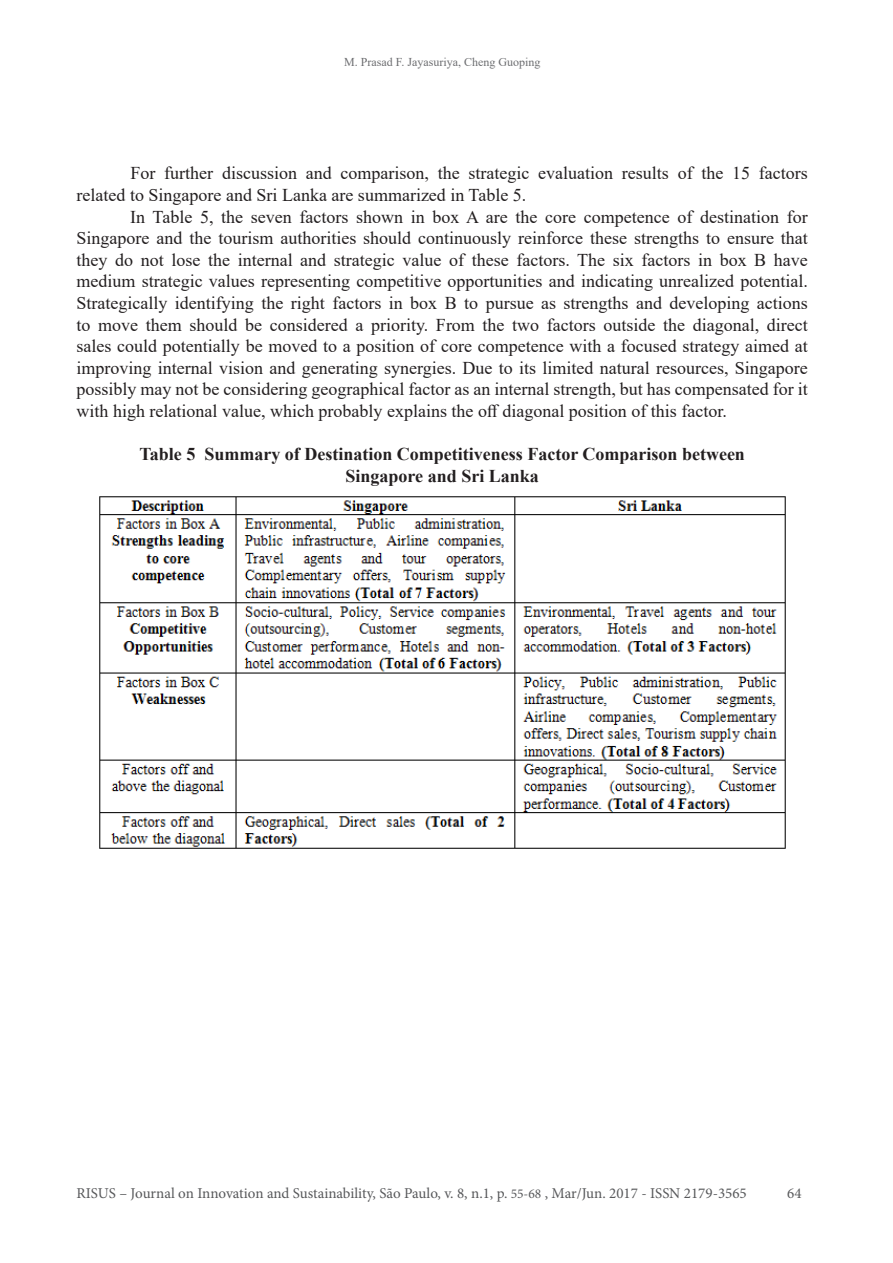
<style>
.page{position:relative;width:893px;height:1263px;background:#fff}
.page>*{position:absolute;margin:0;border:0;box-sizing:border-box;transform-origin:0 0}
.t1{font:18px/21.6px "Times New Roman";color:#231f20}
.t2{font:700 18px "Times New Roman";color:#231f20}
.t3{font:15px "Minion Pro";color:#57585a}
.t4{font:12px "Times New Roman";color:#6c6d70}
.s1{font-size:13.5px}
</style>
<div class="page">
<img style="left:99px;top:496px;width:687px;height:353px">
<p class="t4" style="left:344px;top:53px;width:198px">M. Prasad F. Jayasuriya, Cheng Guoping</p>
<p class="t1" style="left:131px;top:162px;width:679px">For further discussion and comparison, the strategic evaluation results of the 15 factors</p>
<p class="t1" style="left:77px;top:184px;width:451px">related to Singapore and Sri Lanka are summarized in Table 5.</p>
<p class="t1" style="left:130px;top:205px;width:679px">In Table 5, the seven factors shown in box A are the core competence of destination for</p>
<p class="t1" style="left:77px;top:227px;width:733px">Singapore and the tourism authorities should continuously reinforce these strengths to ensure that they do not lose the internal and strategic value of these factors. The six factors in box B have</p>
<p class="t1" style="left:77px;top:270px;width:733px">medium strategic values representing competitive opportunities and indicating unrealized potential.</p>
<p class="t1" style="left:77px;top:292px;width:733px">Strategically identifying the right factors in box B to pursue as strengths and developing actions to move them should be considered a priority. From the two factors outside the diagonal, direct</p>
<p class="t1" style="left:77px;top:335px;width:733px">sales could potentially be moved to a position of core competence with a focused strategy aimed at</p>
<p class="t1" style="left:77px;top:356px;width:733px;text-align:justify">improving internal vision and generating synergies. Due to its limited natural resources, Singapore possibly may not be considering geographical factor as an internal strength, but has compensated for it with high relational value, which probably explains the off diagonal position of this factor.</p>
<p class="t2" style="left:139px;top:441px;width:607px">Table 5 Summary of Destination Competitiveness Factor Comparison between</p>
<p class="t2" style="left:346px;top:463px;width:195px">Singapore and Sri Lanka</p>
<p class="t3" style="left:77px;top:1183px;width:672px">RISUS – Journal on Innovation and Sustainability, São Paulo, v. 8, n.1, p. <span class="s1">55-68</span> , Mar/Jun. 2017 - ISSN 2179-3565</p>
<p class="t3" style="left:787px;top:1183px;width:16px">64</p>
</div>
